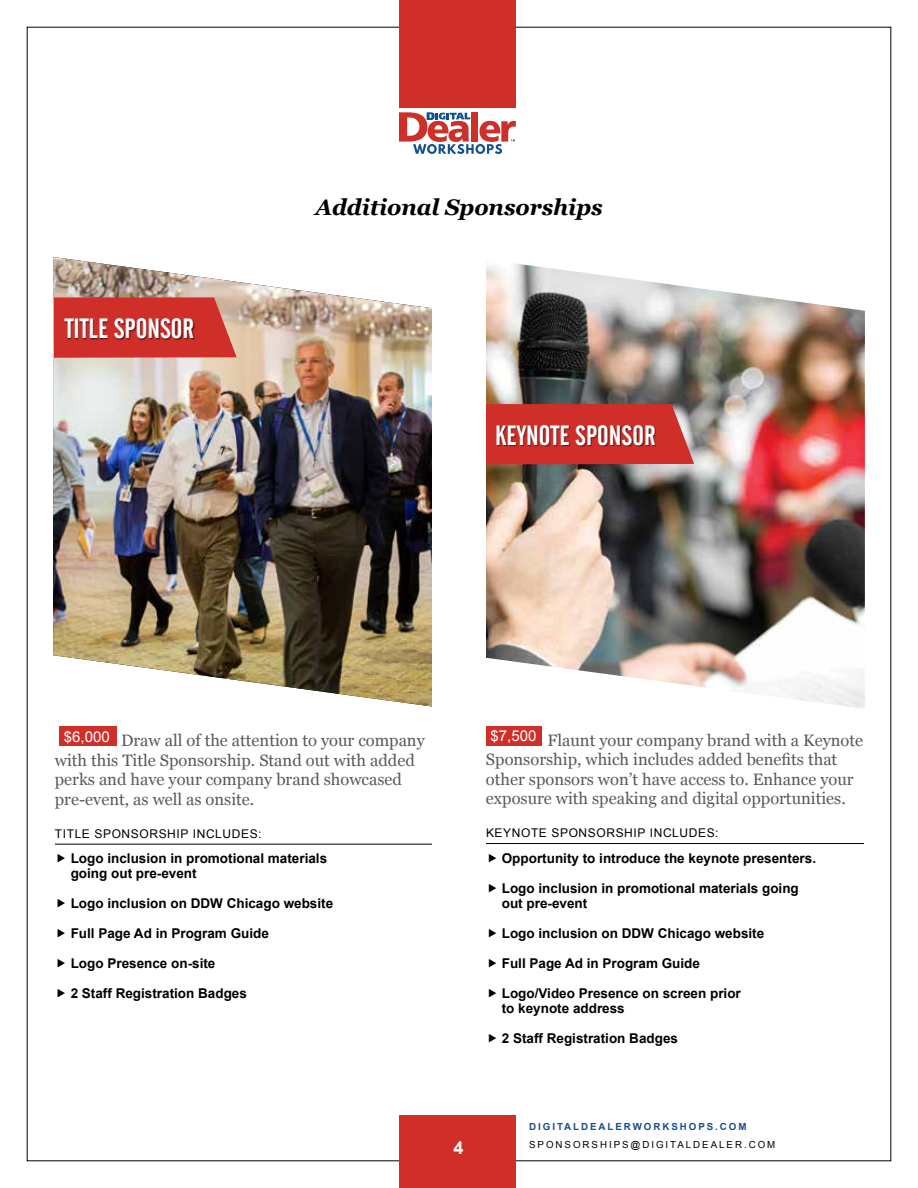
<style>
.page{position:relative;width:918px;height:1188px;background:#fff}
.page>*{position:absolute;margin:0;border:0;box-sizing:border-box;transform-origin:0 0}
.t1{font:27.6px "Alternate Gothic No 2 BT";color:#fff}
.t2{font:italic 700 22.5px "Georgia";letter-spacing:-.005em;color:#000}
.t3{font:700 18px "Arial";color:#fff}
.t4{font:16.5px/19.5px "Georgia";color:#58595b}
.t5{font:700 13.5px/15px "Arial";color:#000}
.t6{font:12px "Arial";letter-spacing:.05em;color:#000}
.t7{font:9.75px "Arial";letter-spacing:.2em;color:#000}
.t8{font:700 9.75px "Arial";letter-spacing:.2em;color:#1a4d8d}
</style>
<div class="page">
<div style="left:400px;top:0;width:116px;height:108px;background:#d02e29"></div>
<svg style="left:399px;top:112px;width:117px;height:42px"></svg>
<div style="left:400px;top:1115px;width:116px;height:73px;background:#d02e29"></div>
<hr style="left:486px;top:843px;width:378px;height:1px;background:#000">
<div style="left:486px;top:726px;width:56px;height:20px;background:#d02e29"></div>
<hr style="left:55px;top:844px;width:377px;height:1px;background:#000">
<div style="left:59px;top:726px;width:58px;height:20px;background:#d02e29"></div>
<img style="left:53px;top:257px;width:379px;height:449px">
<svg style="left:54px;top:297px;width:183px;height:61px;background:#d03c35"></svg>
<div style="left:65px;top:319px;width:130px;height:21px;background:#000;opacity:.51"></div>
<img style="left:486px;top:264px;width:379px;height:444px">
<svg style="left:486px;top:404px;width:208px;height:60px;background:#cd3632"></svg>
<div style="left:497px;top:425px;width:160px;height:22px;background:#000;opacity:.51"></div>
<h1 class="t1" style="left:65px;top:313px;width:131px">TITLE SPONSOR</h1>
<h2 class="t2" style="left:315px;top:190px;width:289px">Additional Sponsorships</h2>
<h1 class="t1" style="left:495px;top:420px;width:162px">KEYNOTE SPONSOR</h1>
<p class="t4" style="left:55px;top:730px;width:371px;text-indent:9px"><sup>$6,000</sup> Draw all of the attention to your company with this Title Sponsorship. Stand out with added perks and have your company brand showcased pre-event, as well as onsite.</p>
<p class="t6" style="left:55px;top:826px;width:208px">TITLE SPONSORSHIP INCLUDES:</p>
<p class="t5" style="left:71px;top:851px;width:258px">Logo inclusion in promotional materials going out pre-event</p>
<p class="t5" style="left:71px;top:896px;width:264px">Logo inclusion on DDW Chicago website</p>
<p class="t5" style="left:71px;top:926px;width:200px">Full Page Ad in Program Guide</p>
<p class="t5" style="left:71px;top:956px;width:146px">Logo Presence on-site</p>
<p class="t5" style="left:71px;top:986px;width:178px">2 Staff Registration Badges</p>
<p class="t4" style="left:486px;top:730px;width:379px"><sup>$7,500</sup> Flaunt your company brand with a Keynote Sponsorship, which includes added benefits that other sponsors won’t have access to. Enhance your exposure with speaking and digital opportunities.</p>
<p class="t6" style="left:486px;top:825px;width:234px">KEYNOTE SPONSORSHIP INCLUDES:</p>
<p class="t5" style="left:502px;top:851px;width:316px">Opportunity to introduce the keynote presenters.</p>
<p class="t5" style="left:502px;top:881px;width:299px">Logo inclusion in promotional materials going out pre-event</p>
<p class="t5" style="left:502px;top:926px;width:264px">Logo inclusion on DDW Chicago website</p>
<p class="t5" style="left:502px;top:956px;width:200px">Full Page Ad in Program Guide</p>
<p class="t5" style="left:502px;top:986px;width:241px">Logo/Video Presence on screen prior to keynote address</p>
<p class="t5" style="left:502px;top:1031px;width:178px">2 Staff Registration Badges</p>
<h3 class="t3" style="left:454px;top:1136px;width:12px">4</h3>
<p class="t8" style="left:529px;top:1120px;width:219px">DIGITALDEALERWORKSHOPS.COM</p>
<p class="t7" style="left:529px;top:1138px;width:248px">SPONSORSHIPS@DIGITALDEALER.COM</p>
</div>
